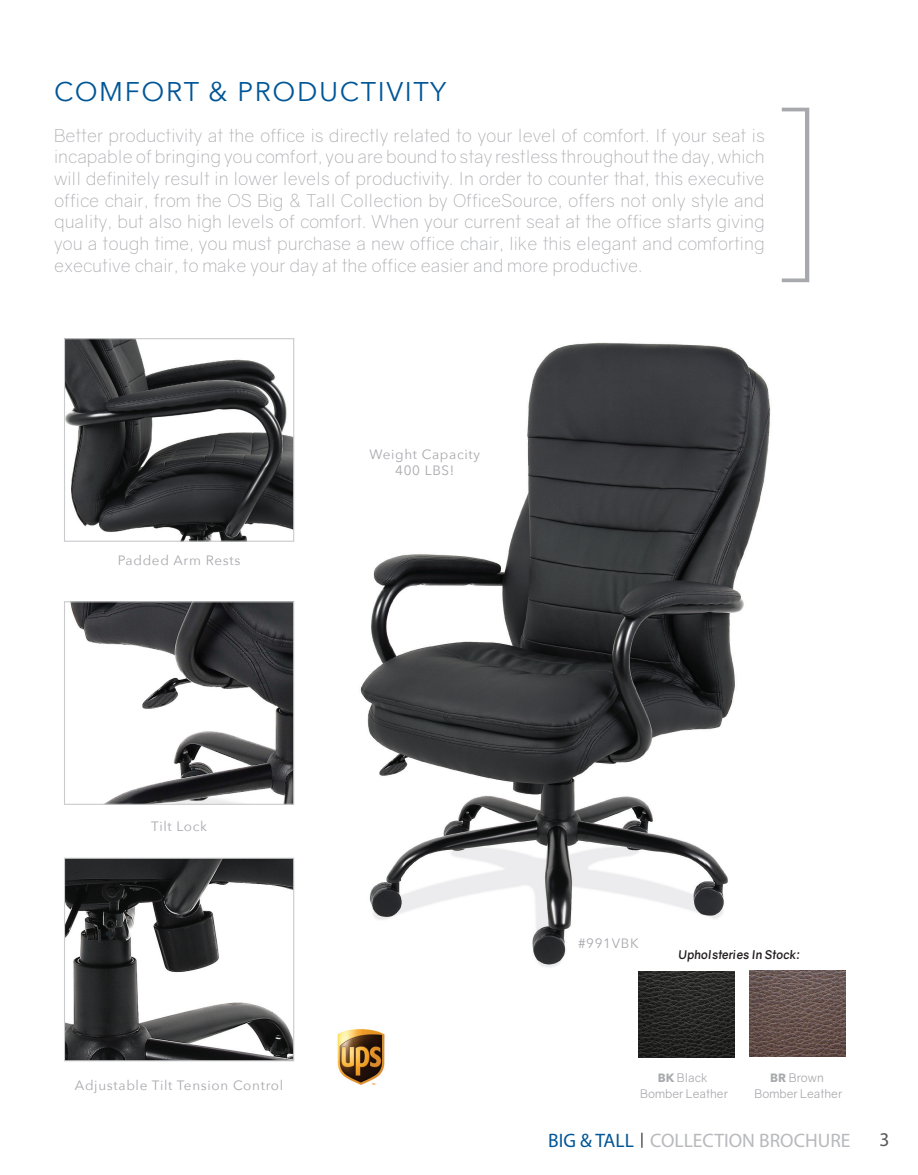
<style>
.page{position:relative;width:918px;height:1175px;background:#fff}
.page>*{position:absolute;margin:0;border:0;box-sizing:border-box;transform-origin:0 0}
.t1{font:200 196.5px "Avenir Next";color:#a8a9ad}
.t2{font:27px "Avenir Next";letter-spacing:.06em;color:#005697}
.t3{font:19.5px "Myriad Pro";color:#b8b9bc}
.t4{font:19.5px "Myriad Pro";color:#57585a}
.t5{font:300 18px/21.6px "Gravity";color:#a8a9ad;text-align:justify}
.t6{font:13.5px "Avenir Next";letter-spacing:.05em;color:#a8a9ad}
.t7{font:12px "Gravity";color:#a8a9ad}
.t8{font:italic 700 12px "Gravity";color:#231f20}
.s1{font-family:"Avenir Next";font-weight:700}
.s2{color:#005697}
</style>
<div class="page">
<img style="left:360px;top:342px;width:411px;height:625px">
<img style="left:66px;top:340px;width:226px;height:200px">
<div style="left:64px;top:338px;width:230px;height:204px;border:1px solid #c9cacc"></div>
<img style="left:70px;top:603px;width:222px;height:200px">
<div style="left:64px;top:601px;width:230px;height:204px;border:1px solid #c9cacc"></div>
<img style="left:66px;top:859px;width:226px;height:200px">
<div style="left:64px;top:857px;width:230px;height:204px;border:1px solid #c9cacc"></div>
<img style="left:639px;top:971px;width:95px;height:86px">
<img style="left:749px;top:970px;width:96px;height:86px">
<img style="left:337px;top:1028px;width:48px;height:57px">
<p class="t2" style="left:54px;top:69px;width:394px">COMFORT &amp; PRODUCTIVITY</p>
<p class="t5" style="left:54px;top:125px;width:712px">Better productivity at the office is directly related to your level of comfort. If your seat is incapable of bringing you comfort, you are bound to stay restless throughout the day, which will definitely result in lower levels of productivity. In order to counter that, this executive office chair, from the OS Big &amp; Tall Collection by OfficeSource, offers not only style and quality, but also high levels of comfort. When your current seat at the office starts giving you a tough time, you must purchase a new office chair, like this elegant and comforting executive chair, to make your day at the office easier and more productive.</p>
<p class="t1" style="left:766px;top:17px;width:60px">]</p>
<p class="t6" style="left:118px;top:549px;width:124px">Padded Arm Rests</p>
<p class="t6" style="left:369px;top:443px;width:112px">Weight Capacity</p>
<p class="t6" style="left:395px;top:459px;width:61px">400 LBS!</p>
<p class="t6" style="left:151px;top:814px;width:57px">Tilt Lock</p>
<p class="t6" style="left:578px;top:931px;width:62px">#991VBK</p>
<p class="t6" style="left:75px;top:1074px;width:210px">Adjustable Tilt Tension Control</p>
<p class="t8" style="left:679px;top:947px;width:124px">Upholsteries In Stock:</p>
<p class="t7" style="left:658px;top:1070px;width:51px"><span class="s1">BK</span> Black</p>
<p class="t7" style="left:640px;top:1086px;width:89px">Bomber Leather</p>
<p class="t7" style="left:770px;top:1070px;width:55px"><span class="s1">BR</span> Brown</p>
<p class="t7" style="left:754px;top:1086px;width:89px">Bomber Leather</p>
<p class="t3" style="left:548px;top:1128px;width:304px"><span class="s2">BIG &amp; TALL</span> <sup>|</sup> COLLECTION BROCHURE</p>
<p class="t4" style="left:879px;top:1127px;width:12px">3</p>
</div>
